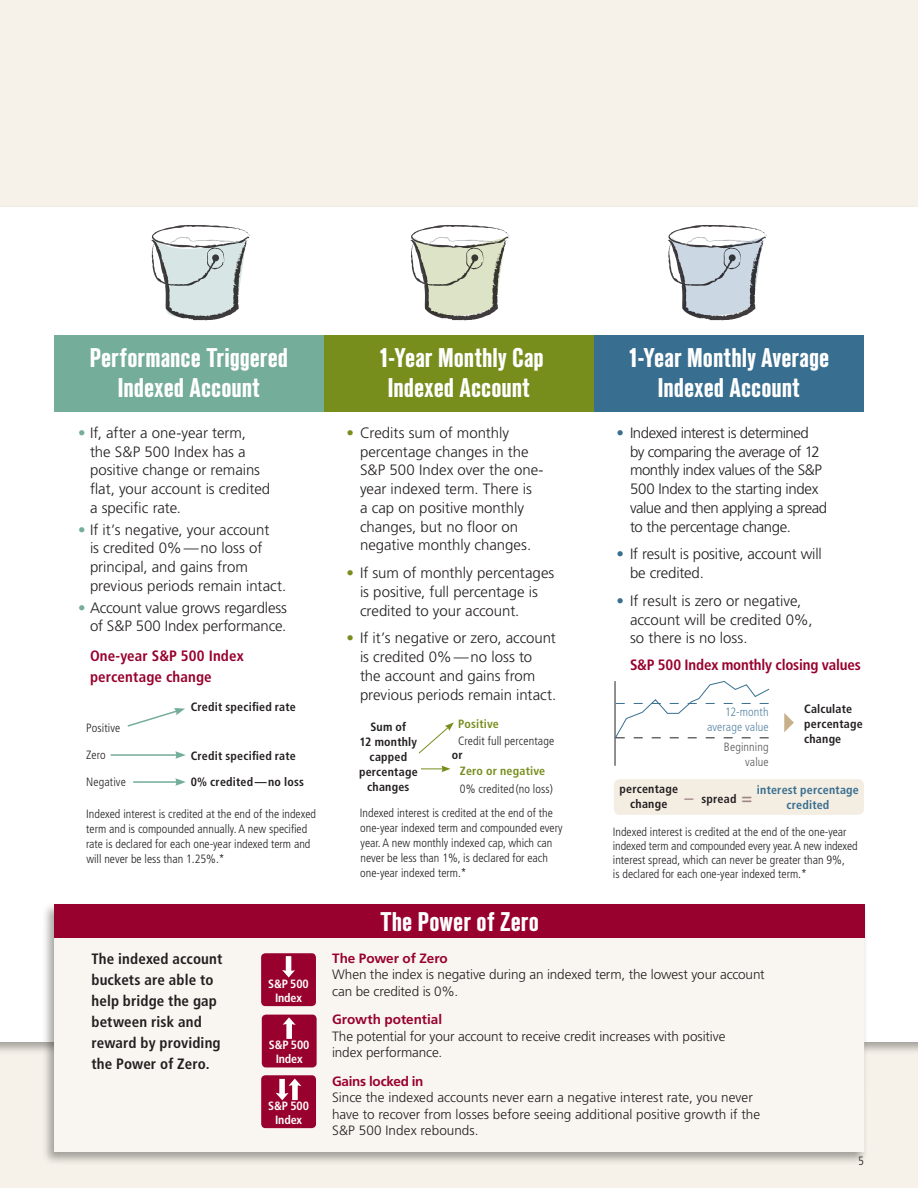
<style>
.page{position:relative;width:918px;height:1188px;background:#f6f2ea}
.page>*{position:absolute;margin:0;border:0;box-sizing:border-box;transform-origin:0 0}
.t1{font:700 condensed 27px/30px "Standard CT";color:#fff;text-align:center}
.t2{font:18px "Frutiger LT Std";color:#9f8486}
.t3{font:300 15px/18.8px "Frutiger LT Std";letter-spacing:-.005em;color:#231f20}
.t4{font:300 15px/18.8px "Frutiger LT Std";letter-spacing:-.03em;color:#231f20}
.t5{font:700 condensed 15px/21px "Frutiger LT Std";letter-spacing:.01em;color:#231f20}
.t6{font:700 condensed 15px/21px "Frutiger LT Std";letter-spacing:.005em;color:#98012d}
.t7{font:300 13.5px/16.5px "Frutiger LT Std";letter-spacing:-.005em;color:#231f20}
.t8{font:700 13.5px "Frutiger LT Std";letter-spacing:-.005em;color:#98012d}
.t9{font:300 condensed 12px/15px "Frutiger LT Std";color:#231f20}
.t10{font:700 condensed 12px/15px "Frutiger LT Std";letter-spacing:.015em;color:#231f20}
.t11{font:700 condensed 12px/13.5px "Frutiger LT Std";letter-spacing:-.01em;color:#fff;text-align:center}
.t12{font:700 condensed 12px "Frutiger LT Std";letter-spacing:.015em;color:#386e8f}
.t13{font:700 condensed 12px "Frutiger LT Std";letter-spacing:.015em;color:#778e1d}
.t14{font:300 condensed 12px/15px "Frutiger LT Std";letter-spacing:.01em;color:#5983a2;text-align:right}
.t15{font:300 condensed 12px/15px "Frutiger LT Std";letter-spacing:.01em;color:#57585a;text-align:right}
.s1{color:#74ad99}
.s2{color:#778e1d}
.s3{color:#386e8f}
</style>
<div class="page">
<div style="left:0;top:207px;width:918px;height:835px;background:#fff"></div>
<div style="left:54px;top:335px;width:270px;height:77px;background:#74ad99"></div>
<div style="left:324px;top:335px;width:270px;height:77px;background:#778e1d"></div>
<div style="left:594px;top:335px;width:270px;height:77px;background:#386e8f"></div>
<svg style="left:668px;top:225px;width:99px;height:96px"></svg>
<svg style="left:127px;top:708px;width:58px;height:19px"></svg>
<hr style="left:111px;top:754px;width:67px;height:2px;background:#74ad99">
<svg style="left:175px;top:751px;width:11px;height:8px"></svg>
<hr style="left:133px;top:781px;width:45px;height:2px;background:#74ad99">
<svg style="left:175px;top:778px;width:11px;height:8px"></svg>
<svg style="left:421px;top:766px;width:30px;height:6px"></svg>
<svg style="left:418px;top:722px;width:36px;height:32px"></svg>
<svg style="left:784px;top:713px;width:10px;height:19px"></svg>
<hr style="left:615px;top:681px;width:1px;height:85px;background:#231f20">
<svg style="left:614px;top:681px;width:156px;height:58px"></svg>
<div style="left:614px;top:779px;width:250px;height:36px;background:#f3ede2;border-radius:6px"></div>
<div style="left:41px;top:901px;width:827px;height:264px;background:#231f20;opacity:.4"></div>
<svg style="left:54px;top:904px;width:810px;height:248px"></svg>
<div style="left:54px;top:905px;width:811px;height:33px;background:#98012d"></div>
<div style="left:261px;top:953px;width:55px;height:53px;background:#98012d;border-radius:4px"></div>
<svg style="left:282px;top:956px;width:13px;height:22px"></svg>
<div style="left:262px;top:1015px;width:55px;height:52px;background:#98012d;border-radius:4px"></div>
<svg style="left:283px;top:1017px;width:13px;height:22px"></svg>
<div style="left:261px;top:1075px;width:55px;height:53px;background:#98012d;border-radius:4px"></div>
<svg style="left:276px;top:1079px;width:25px;height:21px"></svg>
<svg style="left:151px;top:225px;width:99px;height:96px"></svg>
<svg style="left:410px;top:225px;width:100px;height:96px"></svg>
<h1 class="t1" style="left:90px;top:343px;width:200px">Performance Triggered<br>Indexed Account</h1>
<p class="t3" style="left:90px;top:424px;width:182px;text-indent:-12px"><span class="s1">•</span> If, after a one-year term, the S&amp;P 500 Index has a positive change or remains flat, your account is credited a specific rate.</p>
<p class="t3" style="left:90px;top:520px;width:198px;text-indent:-12px"><span class="s1">•</span> If it’s negative, your account<br>is credited 0%—no loss of principal, and gains from previous periods remain intact.</p>
<p class="t3" style="left:78px;top:598px;width:211px;text-align:right"><span class="s1">•</span> Account value grows regardless of S&amp;P 500 Index performance.</p>
<p class="t6" style="left:90px;top:646px;width:155px">One-year S&amp;P 500 Index percentage change</p>
<p class="t9" style="left:86px;top:721px;width:36px">Positive</p>
<p class="t9" style="left:86px;top:748px;width:21px">Zero</p>
<p class="t9" style="left:86px;top:775px;width:41px">Negative</p>
<p class="t10" style="left:191px;top:699px;width:106px">Credit specified rate</p>
<p class="t10" style="left:191px;top:743px;width:115px;line-height:25.5px">Credit specified rate<br>0% credited—no loss</p>
<p class="t9" style="left:86px;top:806px;width:231px">Indexed interest is credited at the end of the indexed term and is compounded annually. A new specified rate is declared for each one-year indexed term and will never be less than 1.25%.*</p>
<p class="t5" style="left:92px;top:948px;width:132px">The indexed account buckets are able to help bridge the gap between risk and reward by providing the Power of Zero.</p>
<p class="t11" style="left:268px;top:977px;width:42px">S&amp;P 500<br>Index</p>
<p class="t11" style="left:269px;top:1038px;width:42px">S&amp;P 500<br>Index</p>
<p class="t11" style="left:268px;top:1099px;width:42px">S&amp;P 500<br>Index</p>
<h1 class="t1" style="left:380px;top:343px;width:166px">1-Year Monthly Cap<br>Indexed Account</h1>
<p class="t3" style="left:360px;top:424px;width:185px;text-indent:-14px"><span class="s2">•</span> Credits sum of monthly percentage changes in the<br>S&amp;P 500 Index over the one&shy;year indexed term. There is<br>a cap on positive monthly changes, but no floor on negative monthly changes.</p>
<p class="t3" style="left:360px;top:564px;width:196px;text-indent:-14px"><span class="s2">•</span> If sum of monthly percentages is positive, full percentage is credited to your account.</p>
<p class="t3" style="left:360px;top:629px;width:198px;text-indent:-14px"><span class="s2">•</span> If it’s negative or zero, account is credited 0%—no loss to the account and gains from previous periods remain intact.</p>
<p class="t10" style="left:359px;top:719px;width:60px;text-align:center">Sum of<br>12 monthly capped percentage changes</p>
<p class="t13" style="left:458px;top:717px;width:42px">Positive</p>
<p class="t9" style="left:458px;top:733px;width:98px">Credit full percentage</p>
<p class="t13" style="left:460px;top:763px;width:87px">Zero or negative</p>
<p class="t9" style="left:460px;top:781px;width:94px">0% credited (no loss)</p>
<p class="t10" style="left:452px;top:747px;width:12px">or</p>
<p class="t9" style="left:360px;top:806px;width:204px">Indexed interest is credited at the end of the one-year indexed term and compounded every year. A new monthly indexed cap, which can never be less than 1%, is declared for each one-year indexed term.*</p>
<h1 class="t1" style="left:380px;top:907px;width:160px">The Power of Zero</h1>
<h1 class="t1" style="left:629px;top:343px;width:202px">1-Year Monthly Average<br>Indexed Account</h1>
<p class="t4" style="left:630px;top:424px;width:199px;text-indent:-14px"><span class="s3">•</span> Indexed interest is determined<br>by comparing the average of 12 monthly index values of the S&amp;P<br>500 Index to the starting index value and then applying a spread to the percentage change.</p>
<p class="t3" style="left:630px;top:545px;width:193px;text-indent:-14px"><span class="s3">•</span> If result is positive, account will be credited.</p>
<p class="t3" style="left:630px;top:592px;width:184px;text-indent:-14px"><span class="s3">•</span> If result is zero or negative, account will be credited 0%, so there is no loss.</p>
<p class="t6" style="left:630px;top:655px;width:232px">S&amp;P 500 Index monthly closing values</p>
<p class="t14" style="left:707px;top:704px;width:63px">12-month average value</p>
<p class="t15" style="left:724px;top:739px;width:46px">Beginning value</p>
<p class="t10" style="left:804px;top:701px;width:60px">Calculate percentage change</p>
<p class="t10" style="left:620px;top:782px;width:60px;text-align:center">percentage change</p>
<p class="t12" style="left:757px;top:782px;width:103px">interest percentage</p>
<p class="t10" style="left:702px;top:791px;width:36px">spread</p>
<p class="t2" style="left:685px;top:787px;width:10px">–</p>
<p class="t2" style="left:742px;top:787px;width:12px">=</p>
<p class="t12" style="left:787px;top:797px;width:44px">credited</p>
<p class="t9" style="left:613px;top:824px;width:246px;line-height:14.2px">Indexed interest is credited at the end of the one-year indexed term and compounded every year. A new indexed interest spread, which can never be greater than 9%,<br>is declared for each one-year indexed term.*</p>
<p class="t8" style="left:332px;top:950px;width:117px">The Power of Zero</p>
<p class="t7" style="left:332px;top:966px;width:434px">When the index is negative during an indexed term, the lowest your account can be credited is 0%.</p>
<p class="t8" style="left:332px;top:1011px;width:112px">Growth potential</p>
<p class="t7" style="left:332px;top:1028px;width:395px">The potential for your account to receive credit increases with positive index performance.</p>
<p class="t8" style="left:332px;top:1073px;width:93px">Gains locked in</p>
<p class="t7" style="left:332px;top:1089px;width:430px">Since the indexed accounts never earn a negative interest rate, you never have to recover from losses before seeing additional positive growth if the<br>S&amp;P 500 Index rebounds.</p>
<p class="t9" style="left:858px;top:1154px;width:7px">5</p>
</div>
